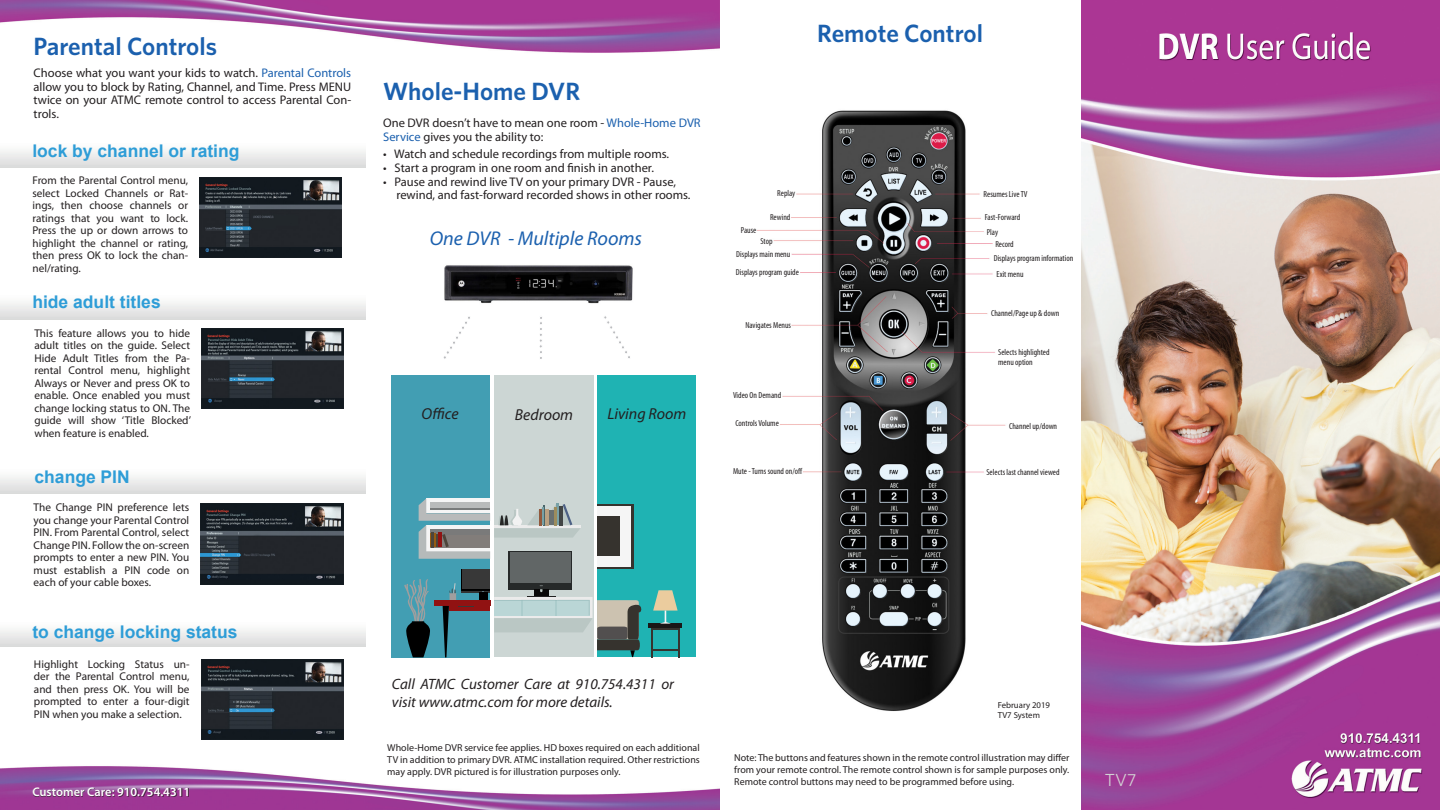
<style>
.page{position:relative;width:1440px;height:810px;background:#fff}
.page>*{position:absolute;margin:0;border:0;box-sizing:border-box;transform-origin:0 0}
.t1{font:600 25px "Whitney";color:#1b60ae}
.t2{font:italic 20px "Myriad Pro";color:#1b60ae}
.t3{font:700 17.5px "Arial";color:#2e9dd7}
.t4{font:17.5px "Whitney";color:#d1d2d4}
.t5{font:italic 15.88px "Myriad Pro";color:#231f20}
.t6{font:italic 15px/18px "Myriad Pro";color:#231f20}
.t7{font:12.5px/13.8px "Myriad Pro";color:#231f20}
.t8{font:600 12.5px "Myriad Pro";color:#fff}
.t9{font:11.25px/12.5px "Myriad Pro";color:#231f20;text-align:justify}
.t10{font:10px/12px "Myriad Pro";color:#231f20;text-align:justify}
.t11{font:condensed 8.75px "Myriad Pro";color:#231f20}
.t12{font:8.75px "Myriad Pro";color:#231f20}
.s1{color:#1b60ae}
</style>
<div class="page">
<img style="left:0;top:0;width:1006px;height:810px">
<img style="left:0;top:604px;width:365px;height:43px">
<img style="left:0;top:450px;width:365px;height:43px">
<img style="left:0;top:124px;width:365px;height:44px">
<img style="left:0;top:276px;width:365px;height:43px">
<svg style="left:442px;top:315px;width:29px;height:45px"></svg>
<img style="left:442px;top:263px;width:194px;height:42px">
<svg style="left:603px;top:315px;width:29px;height:45px"></svg>
<svg style="left:539px;top:316px;width:4px;height:44px"></svg>
<div style="left:33px;top:788px;width:156px;height:9px;background:#231f20;opacity:.75"></div>
<div style="left:391px;top:375px;width:99px;height:282px;background:#429eb3"></div>
<svg style="left:461px;top:569px;width:29px;height:14px"></svg>
<div style="left:462px;top:570px;width:28px;height:19px;background:#383838"></div>
<div style="left:434px;top:601px;width:56px;height:5px;background:#911212"></div>
<svg style="left:404px;top:579px;width:26px;height:78px"></svg>
<div style="left:597px;top:376px;width:99px;height:281px;background:#1fb3b3"></div>
<hr style="left:649px;top:624px;width:33px;height:4px;background:#1a1717">
<svg style="left:651px;top:590px;width:29px;height:67px"></svg>
<svg style="left:597px;top:504px;width:36px;height:65px"></svg>
<div style="left:597px;top:506px;width:34px;height:60px;background:#f5f5f5"></div>
<div style="left:597px;top:517px;width:23px;height:39px;background:#36332e"></div>
<div style="left:494px;top:375px;width:100px;height:282px;background:#ccd6d4"></div>
<div style="left:508px;top:551px;width:64px;height:38px;background:#262929"></div>
<div style="left:510px;top:552px;width:61px;height:31px;background:#616666"></div>
<svg style="left:419px;top:498px;width:161px;height:61px"></svg>
<svg style="left:443px;top:583px;width:199px;height:74px"></svg>
<img style="left:202px;top:659px;width:141px;height:80px">
<img style="left:199px;top:177px;width:142px;height:80px">
<img style="left:202px;top:328px;width:142px;height:80px">
<img style="left:201px;top:503px;width:143px;height:81px">
<img style="left:1081px;top:0;width:359px;height:810px">
<p class="t1" style="left:34px;top:31px;width:185px">Parental Controls</p>
<p class="t7" style="left:34px;top:66px;width:319px;text-align:justify">Choose what you want your kids to watch. <span class="s1">Parental Controls </span>allow you to block by Rating, Channel, and Time. Press MENU twice on your ATMC remote control to access Parental Con&shy;trols.</p>
<p class="t3" style="left:32px;top:139px;width:209px">lock by channel or rating</p>
<p class="t9" style="left:32px;top:174px;width:157px">From the Parental Control menu, select Locked Channels or Rat&shy;ings, then choose channels or ratings that you want to lock.<br>Press the up or down arrows to highlight the channel or rating, then press OK to lock the chan&shy;nel/rating.</p>
<p class="t3" style="left:32px;top:290px;width:130px">hide adult titles</p>
<p class="t9" style="left:34px;top:327px;width:158px">This feature allows you to hide adult titles on the guide. Select Hide Adult Titles from the Pa&shy;rental Control menu, highlight Always or Never and press OK to enable. Once enabled you must change locking status to ON. The guide will show ‘Title Blocked’ when feature is enabled.</p>
<p class="t3" style="left:35px;top:464px;width:97px">change PIN</p>
<p class="t9" style="left:34px;top:501px;width:157px">The Change PIN preference lets you change your Parental Control PIN. From Parental Control, select Change PIN. Follow the on-screen prompts to enter a new PIN. You must establish a PIN code on each of your cable boxes.</p>
<p class="t3" style="left:32px;top:620px;width:207px">to change locking status</p>
<p class="t9" style="left:34px;top:657px;width:157px">Highlight Locking Status un&shy;der the Parental Control menu, and then press OK. You will be prompted to enter a four-digit PIN when you make a selection.</p>
<p class="t8" style="left:32px;top:784px;width:159px">Customer Care: 910.754.4311</p>
<p class="t1" style="left:383px;top:76px;width:199px">Whole-Home DVR</p>
<p class="t7" style="left:383px;top:116px;width:319px">One DVR doesn’t have to mean one room - <span class="s1">Whole-Home DVR<br>Service</span> gives you the ability to:</p>
<p class="t7" style="left:383px;top:147px;width:288px">• Watch and schedule recordings from multiple rooms.</p>
<p class="t7" style="left:383px;top:161px;width:272px">• Start a program in one room and finish in another.</p>
<p class="t7" style="left:396px;top:174px;width:296px;text-indent:-13px">• Pause and rewind live TV on your primary DVR - Pause, rewind, and fast-forward recorded shows in other rooms.</p>
<p class="t2" style="left:430px;top:226px;width:214px">One DVR - Multiple Rooms</p>
<p class="t5" style="left:422px;top:404px;width:39px">Office</p>
<p class="t5" style="left:515px;top:405px;width:60px">Bedroom</p>
<p class="t5" style="left:607px;top:404px;width:80px">Living Room</p>
<p class="t6" style="left:392px;top:674px;width:283px">Call ATMC Customer Care at 910.754.4311 or visit www.atmc.com for more details.</p>
<p class="t10" style="left:387px;top:742px;width:314px">Whole-Home DVR service fee applies. HD boxes required on each additional TV in addition to primary DVR. ATMC installation required. Other restrictions may apply. DVR pictured is for illustration purposes only.</p>
<p class="t1" style="left:817px;top:18px;width:167px">Remote Control</p>
<p class="t11" style="left:741px;top:225px;width:17px">Pause</p>
<p class="t11" style="left:777px;top:187px;width:20px">Replay</p>
<p class="t11" style="left:770px;top:212px;width:22px">Rewind</p>
<p class="t11" style="left:760px;top:235px;width:14px">Stop</p>
<p class="t11" style="left:736px;top:248px;width:56px">Displays main menu</p>
<p class="t11" style="left:736px;top:267px;width:65px">Displays program guide</p>
<p class="t11" style="left:746px;top:320px;width:47px">Navigates Menus</p>
<p class="t11" style="left:733px;top:390px;width:50px">Video On Demand</p>
<p class="t11" style="left:736px;top:418px;width:45px">Controls Volume</p>
<p class="t11" style="left:733px;top:466px;width:71px">Mute - Turns sound on/off</p>
<p class="t11" style="left:984px;top:189px;width:45px">Resumes Live TV</p>
<p class="t11" style="left:985px;top:212px;width:37px">Fast-Forward</p>
<p class="t11" style="left:987px;top:227px;width:13px">Play</p>
<p class="t11" style="left:994px;top:253px;width:81px">Displays program information</p>
<p class="t11" style="left:997px;top:268px;width:28px">Exit menu</p>
<p class="t11" style="left:991px;top:308px;width:70px">Channel/Page up &amp; down</p>
<p class="t11" style="left:998px;top:347px;width:53px">Selects highlighted</p>
<p class="t11" style="left:998px;top:357px;width:36px">menu option</p>
<p class="t11" style="left:995px;top:238px;width:20px">Record</p>
<p class="t11" style="left:1009px;top:420px;width:49px">Channel up/down</p>
<p class="t11" style="left:986px;top:467px;width:75px">Selects last channel viewed</p>
<p class="t12" style="left:998px;top:699px;width:54px">February 2019</p>
<p class="t12" style="left:998px;top:710px;width:44px">TV7 System</p>
<p class="t10" style="left:734px;top:751px;width:337px">Note: The buttons and features shown in the remote control illustration may differ from your remote control. The remote control shown is for sample purposes only.<br>Remote control buttons may need to be programmed before using.</p>
<p class="t4" style="left:1105px;top:769px;width:33px">TV7</p>
</div>
